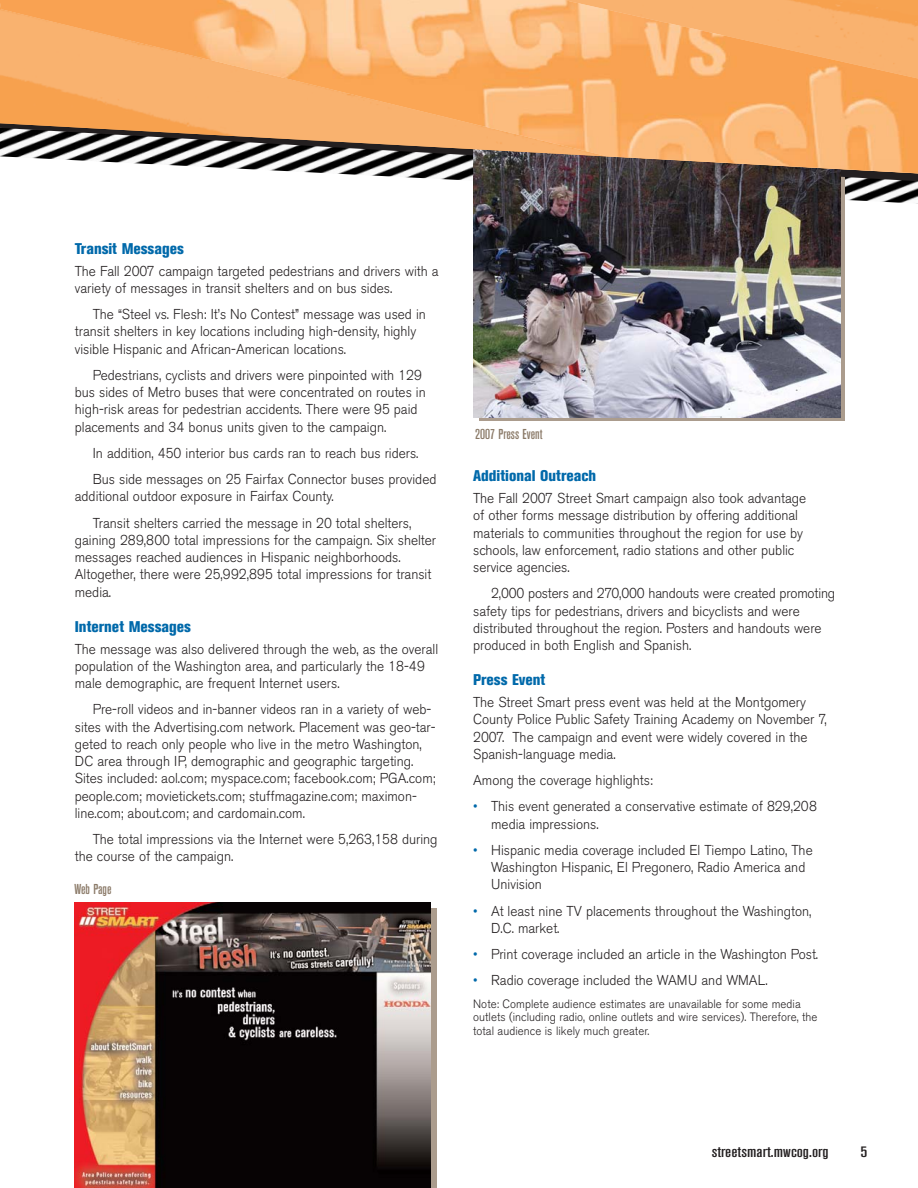
<style>
.page{position:relative;width:918px;height:1188px;background:#fff}
.page>*{position:absolute;margin:0;border:0;box-sizing:border-box;transform-origin:0 0}
.t1{font:800 condensed 15.3px "Akzidenz Grotesk BE";color:#0069aa}
.t2{font:500 condensed 15px "Akzidenz Grotesk BE";letter-spacing:.005em;color:#231f20;scale:1.3 1}
.t3{font:300 14.25px/17.2px "Akzidenz Grotesk BE";color:#231f20;scale:.95 1}
.t4{font:500 condensed 14.25px "Akzidenz Grotesk BE";letter-spacing:.005em;color:#8a7967}
.t5{font:300 12px/13.5px "Akzidenz Grotesk BE";letter-spacing:.005em;color:#231f20;scale:.95 1}
.s1{color:#0069aa}
</style>
<div class="page">
<img style="left:845px;top:181px;width:73px;height:23px">
<div style="left:479px;top:98px;width:366px;height:323px;background:linear-gradient(to right,#ab9c8d,#ab9c8d)"></div>
<img style="left:74px;top:903px;width:357px;height:285px">
<svg style="left:344px;top:174px;width:574px;height:7px"></svg>
<img style="left:473px;top:174px;width:367px;height:243px">
<svg style="left:0;top:0;width:918px;height:174px;background:#e6a86e"></svg>
<p class="t1" style="left:75px;top:243px;width:110px">Transit Messages</p>
<p class="t3" style="left:75px;top:264px;width:384px">The Fall 2007 campaign targeted pedestrians and drivers with a variety of messages in transit shelters and on bus sides.</p>
<p class="t3" style="left:75px;top:307px;width:371px;text-indent:18px">The “Steel vs. Flesh: It’s No Contest” message was used in transit shelters in key locations including high-density, highly visible Hispanic and African-American locations.</p>
<p class="t3" style="left:75px;top:368px;width:371px;text-indent:18px">Pedestrians, cyclists and drivers were pinpointed with 129 bus sides of Metro buses that were concentrated on routes in high-risk areas for pedestrian accidents. There were 95 paid placements and 34 bonus units given to the campaign.</p>
<p class="t3" style="left:93px;top:441px;width:363px;line-height:26.2px">In addition, 450 interior bus cards ran to reach bus riders.<br>Bus side messages on 25 Fairfax Connector buses provided</p>
<p class="t3" style="left:93px;top:485px;width:337px;line-height:26.2px;text-indent:-18px">additional outdoor exposure in Fairfax County.<br>Transit shelters carried the message in 20 total shelters,</p>
<p class="t3" style="left:75px;top:533px;width:382px">gaining 289,800 total impressions for the campaign. Six shelter messages reached audiences in Hispanic neighborhoods.<br>Altogether, there were 25,992,895 total impressions for transit media.</p>
<p class="t1" style="left:75px;top:621px;width:118px">Internet Messages</p>
<p class="t3" style="left:75px;top:642px;width:384px">The message was also delivered through the web, as the overall population of the Washington area, and particularly the 18-49 male demographic, are frequent Internet users.</p>
<p class="t3" style="left:75px;top:702px;width:381px;text-indent:18px">Pre-roll videos and in-banner videos ran in a variety of web&shy;sites with the Advertising.com network. Placement was geo-tar&shy;geted to reach only people who live in the metro Washington, DC area through IP, demographic and geographic targeting.<br>Sites included: aol.com; myspace.com; facebook.com; PGA.com; people.com; movietickets.com; stuffmagazine.com; maximon&shy;line.com; about.com; and cardomain.com.</p>
<p class="t3" style="left:75px;top:832px;width:383px;text-indent:18px">The total impressions via the Internet were 5,263,158 during the course of the campaign.</p>
<p class="t4" style="left:75px;top:884px;width:39px">Web Page</p>
<p class="t4" style="left:475px;top:429px;width:69px">2007 Press Event</p>
<p class="t1" style="left:473px;top:471px;width:124px">Additional Outreach</p>
<p class="t3" style="left:473px;top:491px;width:352px">The Fall 2007 Street Smart campaign also took advantage of other forms message distribution by offering additional materials to communities throughout the region for use by schools, law enforcement, radio stations and other public service agencies.</p>
<p class="t3" style="left:473px;top:587px;width:383px;text-indent:18px">2,000 posters and 270,000 handouts were created promoting safety tips for pedestrians, drivers and bicyclists and were distributed throughout the region. Posters and handouts were produced in both English and Spanish.</p>
<p class="t1" style="left:473px;top:675px;width:74px">Press Event</p>
<p class="t3" style="left:473px;top:695px;width:374px">The Street Smart press event was held at the Montgomery County Police Public Safety Training Academy on November 7, 2007. The campaign and event were widely covered in the Spanish-language media.</p>
<p class="t3" style="left:473px;top:773px;width:191px">Among the coverage highlights:</p>
<p class="t3" style="left:491px;top:800px;width:344px;text-indent:-18px"><span class="s1">•</span> This event generated a conservative estimate of 829,208 media impressions.</p>
<p class="t3" style="left:491px;top:843px;width:340px;text-indent:-18px"><span class="s1">•</span> Hispanic media coverage included El Tiempo Latino, The<br>Washington Hispanic, El Pregonero, Radio America and<br>Univision</p>
<p class="t3" style="left:491px;top:904px;width:339px;text-indent:-18px"><span class="s1">•</span> At least nine TV placements throughout the Washington,<br>D.C. market.</p>
<p class="t3" style="left:473px;top:947px;width:365px"><span class="s1">•</span> Print coverage included an article in the Washington Post.</p>
<p class="t3" style="left:473px;top:974px;width:311px"><span class="s1">•</span> Radio coverage included the WAMU and WMAL.</p>
<p class="t5" style="left:473px;top:998px;width:364px">Note: Complete audience estimates are unavailable for some media outlets (including radio, online outlets and wire services). Therefore, the total audience is likely much greater.</p>
<p class="t2" style="left:712px;top:1146px;width:91px">streetsmart.mwcog.org</p>
<p class="t2" style="left:861px;top:1146px;width:7px">5</p>
</div>
